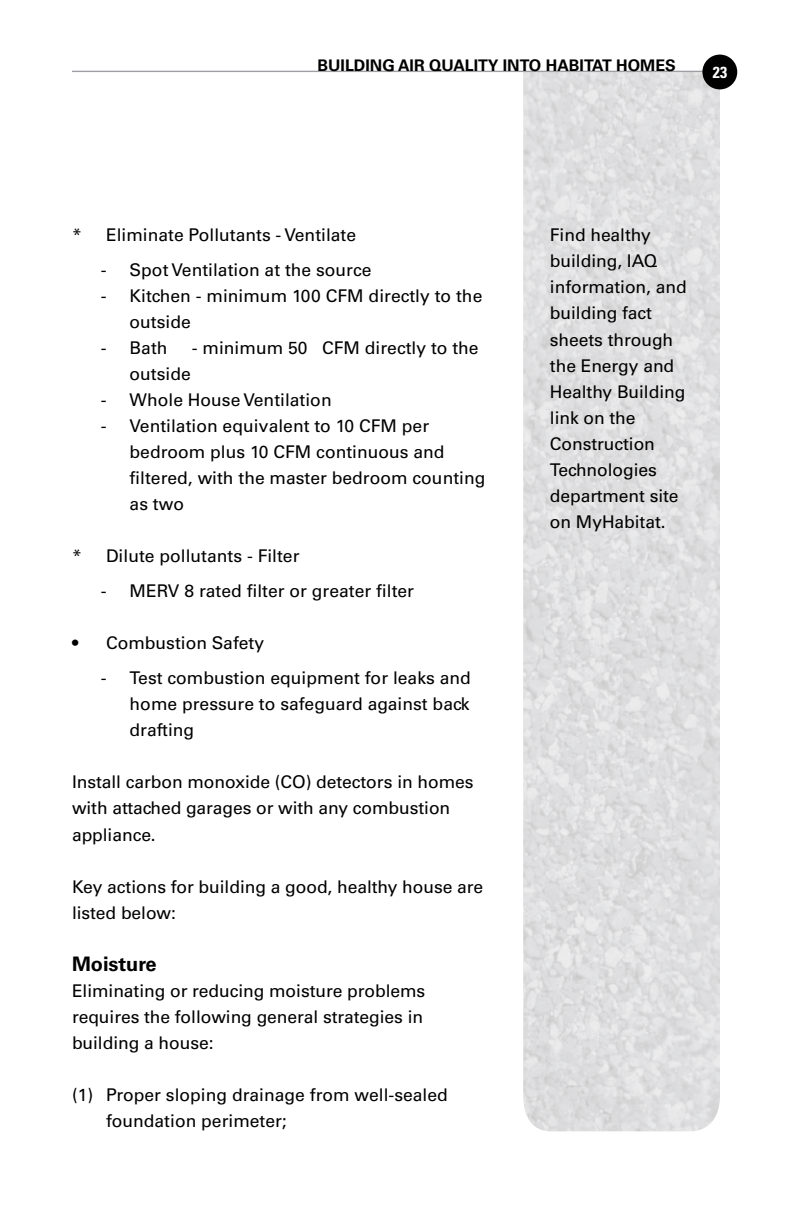
<style>
.page{position:relative;width:792px;height:1224px;background:#fff}
.page>*{position:absolute;margin:0;border:0;box-sizing:border-box;transform-origin:0 0}
.t1{font:700 20px "Univers LT Std";color:#000}
.t2{font:17.6px/26px "Univers LT Std";color:#000}
.t3{font:700 16px "Univers LT Std";color:#000}
.t4{font:700 condensed 16px "Univers LT Std";color:#fff}
</style>
<div class="page">
<img style="left:523px;top:72px;width:197px;height:1059px">
<hr style="left:72px;top:71px;width:648px;height:1px;background:#9d9fa2">
<div style="left:702px;top:55px;width:35px;height:34px;background:#000;border-radius:50%"></div>
<p class="t3" style="left:318px;top:56px;width:360px">BUILDING AIR QUALITY INTO HABITAT HOMES</p>
<p class="t4" style="left:713px;top:62px;width:16px">23</p>
<p class="t2" style="left:72px;top:222px;width:286px">* Eliminate Pollutants - Ventilate</p>
<p class="t2" style="left:101px;top:257px;width:272px">- Spot Ventilation at the source</p>
<p class="t2" style="left:130px;top:283px;width:354px;text-indent:-29px">- Kitchen - minimum 100 CFM directly to the outside</p>
<p class="t2" style="left:101px;top:335px;width:68px">- Bath</p>
<p class="t2" style="left:192px;top:335px;width:288px">- minimum 50 CFM directly to the</p>
<p class="t2" style="left:130px;top:361px;width:63px">outside</p>
<p class="t2" style="left:101px;top:387px;width:232px">- Whole House Ventilation</p>
<p class="t2" style="left:130px;top:413px;width:301px;text-indent:-29px">- Ventilation equivalent to 10 CFM per bedroom plus 10 CFM</p>
<p class="t2" style="left:130px;top:439px;width:357px;text-indent:187px">continuous and filtered, with the master bedroom counting as two</p>
<p class="t2" style="left:72px;top:543px;width:229px">* Dilute pollutants - Filter</p>
<p class="t2" style="left:101px;top:578px;width:315px">- MERV 8 rated filter or greater filter</p>
<p class="t2" style="left:72px;top:630px;width:194px">• Combustion Safety</p>
<p class="t2" style="left:130px;top:665px;width:343px;text-align:justify;text-indent:-29px">- Test combustion equipment for leaks and home pressure to safeguard against back drafting</p>
<p class="t2" style="left:72px;top:769px;width:403px">I nstall carbon monoxide (CO) detectors in homes with attached garages or with any combustion appliance.</p>
<p class="t2" style="left:72px;top:874px;width:413px">Key actions for building a good, healthy house are listed below:</p>
<p class="t1" style="left:72px;top:952px;width:86px">MOISTURE</p>
<p class="t2" style="left:72px;top:978px;width:355px">Eliminating or reducing moisture problems requires the following general strategies in building a house:</p>
<p class="t2" style="left:106px;top:1082px;width:343px;text-indent:-34px">(1) Proper sloping drainage from well-sealed foundation perimeter;</p>
<p class="t2" style="left:550px;top:222px;width:138px">Find healthy building, IAQ information, and building fact sheets through the Energy and<br>Healthy Building link on the<br>Construction<br>Technologies department site on MyHabitat.</p>
</div>
